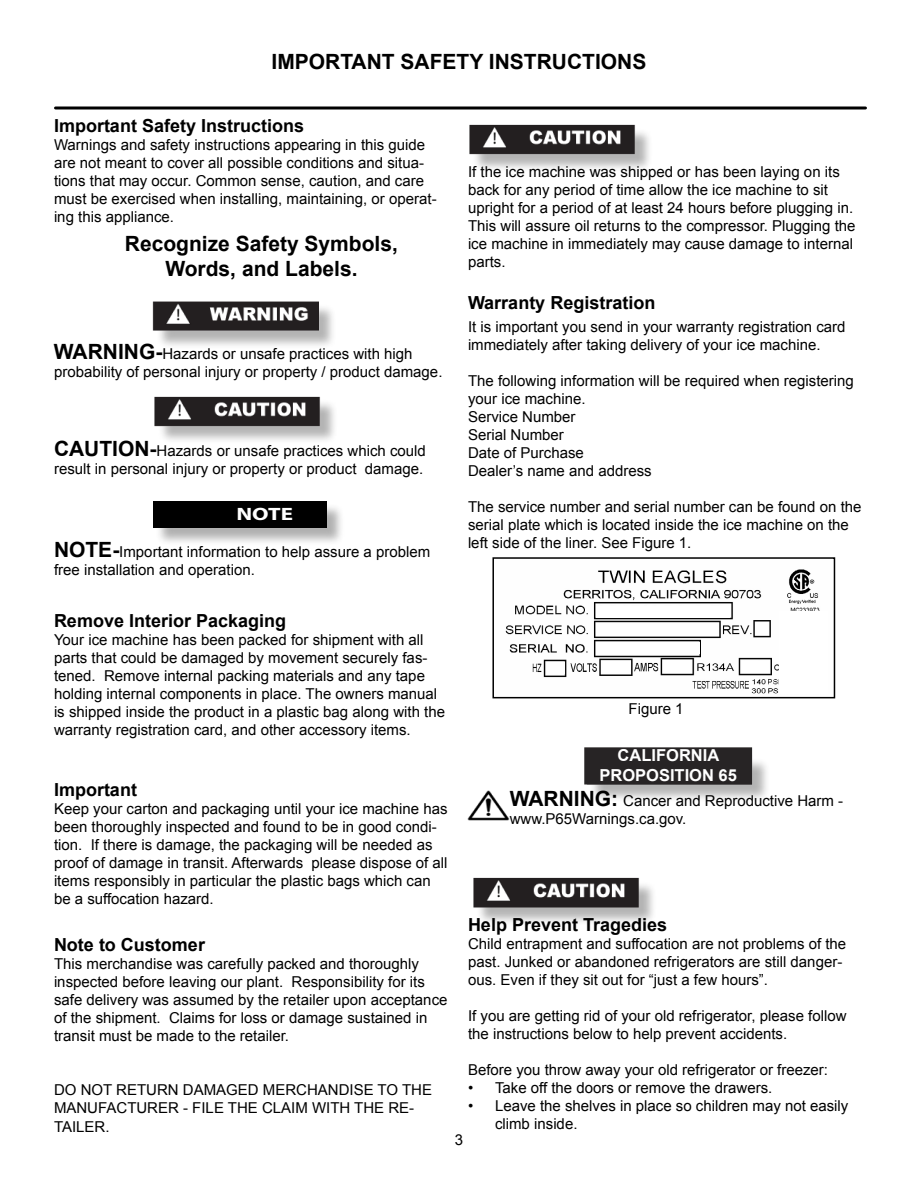
<style>
.page{position:relative;width:918px;height:1188px;background:#fff}
.page>*{position:absolute;margin:0;border:0;box-sizing:border-box;transform-origin:0 0}
.t1{font:700 21px/25.2px "Arial";color:#000;text-align:center}
.t2{font:700 18px "Arial";color:#000}
.t3{font:700 18px "Myriad Pro";color:#fff;scale:1.28 1}
.t4{font:700 16.5px/19.8px "Arial";color:#fff;text-align:center}
.t5{font:15px/18px "Arial";color:#000}
.s1{font-weight:700;font-size:21px}
</style>
<div class="page">
<svg style="left:56px;top:106px;width:810px;height:4px;background:#3f3f3f"></svg>
<div style="left:476px;top:881px;width:181px;height:45px;background:#000;opacity:.3"></div>
<img style="left:473px;top:877px;width:169px;height:35px">
<div style="left:158px;top:399px;width:180px;height:46px;background:#000;opacity:.3"></div>
<img style="left:154px;top:396px;width:170px;height:37px">
<div style="left:473px;top:128px;width:180px;height:45px;background:#000;opacity:.3"></div>
<img style="left:469px;top:124px;width:170px;height:38px">
<div style="left:156px;top:304px;width:181px;height:45px;background:#000;opacity:.3"></div>
<img style="left:152px;top:301px;width:169px;height:35px">
<div style="left:156px;top:503px;width:189px;height:43px;background:#000;opacity:.31"></div>
<div style="left:153px;top:501px;width:173px;height:26px;background:#000"></div>
<div style="left:589px;top:757px;width:181px;height:46px;background:#000;opacity:.3"></div>
<img style="left:584px;top:751px;width:171px;height:38px">
<div style="left:585px;top:748px;width:166px;height:36px;background:#272425"></div>
<div style="left:584px;top:747px;width:168px;height:37px;border:2px solid #272425"></div>
<img style="left:505px;top:569px;width:315px;height:125px">
<div style="left:492px;top:557px;width:343px;height:141px;border:2px solid #000"></div>
<div style="left:596px;top:643px;width:103px;height:11px;background:#fff"></div>
<div style="left:596px;top:624px;width:121px;height:12px;background:#fff"></div>
<div style="left:596px;top:606px;width:134px;height:12px;background:#fff"></div>
<div style="left:548px;top:662px;width:17px;height:11px;background:#fff"></div>
<div style="left:742px;top:662px;width:27px;height:11px;background:#fff"></div>
<div style="left:755px;top:623px;width:13px;height:11px;background:#fff"></div>
<div style="left:603px;top:662px;width:28px;height:11px;background:#fff"></div>
<div style="left:663px;top:660px;width:28px;height:13px;background:#fff"></div>
<div style="left:780px;top:611px;width:48px;height:82px;background:#fff"></div>
<img style="left:468px;top:791px;width:41px;height:30px">
<h1 class="t1" style="left:272px;top:50px;width:376px">IMPORTANT SAFETY INSTRUCTIONS</h1>
<p class="t2" style="left:54px;top:114px;width:252px">Important Safety Instructions</p>
<p class="t5" style="left:54px;top:136px;width:384px">Warnings and safety instructions appearing in this guide are not meant to cover all possible conditions and situa&shy;tions that may occur. Common sense, caution, and care must be exercised when installing, maintaining, or operat&shy;ing this appliance.</p>
<h1 class="t1" style="left:125px;top:231px;width:275px">Recognize Safety Symbols,<br>Words, and Labels.</h1>
<p class="t5" style="left:54px;top:345px;width:390px"><span class="s1">WARNING-</span>Hazards or unsafe practices with high probability of personal injury or property / product damage.</p>
<p class="t5" style="left:54px;top:442px;width:373px"><span class="s1">CAUTION-</span>Hazards or unsafe practices which could result in personal injury or property or product damage.</p>
<p class="t3" style="left:236px;top:502px;width:46px">NOTE</p>
<p class="t5" style="left:54px;top:543px;width:378px"><span class="s1">NOTE-</span>Important information to help assure a problem free installation and operation.</p>
<p class="t5" style="left:468px;top:163px;width:389px">If the ice machine was shipped or has been laying on its back for any period of time allow the ice machine to sit upright for a period of at least 24 hours before plugging in.<br>This will assure oil returns to the compressor. Plugging the ice machine in immediately may cause damage to internal parts.</p>
<p class="t2" style="left:468px;top:291px;width:189px">Warranty Registration</p>
<p class="t5" style="left:468px;top:318px;width:379px">It is important you send in your warranty registration card immediately after taking delivery of your ice machine.</p>
<p class="t5" style="left:468px;top:372px;width:387px">The following information will be required when registering your ice machine.<br>Service Number<br>Serial Number<br>Date of Purchase<br>Dealer’s name and address</p>
<p class="t5" style="left:468px;top:498px;width:395px">The service number and serial number can be found on the serial plate which is located inside the ice machine on the left side of the liner. See Figure 1.</p>
<p class="t2" style="left:54px;top:608px;width:234px">Remove Interior Packaging</p>
<p class="t5" style="left:54px;top:630px;width:393px">Your ice machine has been packed for shipment with all parts that could be damaged by movement securely fas&shy;tened. Remove internal packing materials and any tape holding internal components in place. The owners manual is shipped inside the product in a plastic bag along with the warranty registration card, and other accessory items.</p>
<p class="t2" style="left:54px;top:778px;width:84px">Important</p>
<p class="t5" style="left:54px;top:800px;width:395px">Keep your carton and packaging until your ice machine has been thoroughly inspected and found to be in good condi&shy;tion. If there is damage, the packaging will be needed as proof of damage in transit. Afterwards please dispose of all items responsibly in particular the plastic bags which can be a suffocation hazard.</p>
<p class="t2" style="left:54px;top:932px;width:153px">Note to Customer</p>
<p class="t5" style="left:54px;top:954px;width:395px">This merchandise was carefully packed and thoroughly inspected before leaving our plant. Responsibility for its safe delivery was assumed by the retailer upon acceptance of the shipment. Claims for loss or damage sustained in transit must be made to the retailer.</p>
<p class="t5" style="left:54px;top:1080px;width:380px">DO NOT RETURN DAMAGED MERCHANDISE TO THE<br>MANUFACTURER - FILE THE CLAIM WITH THE RE-</p>
<p class="t5" style="left:54px;top:1118px;width:57px">TAILER.</p>
<p class="t5" style="left:629px;top:700px;width:57px">Figure 1</p>
<p class="t4" style="left:599px;top:746px;width:139px">CALIFORNIA<br>PROPOSITION 65</p>
<p class="t5" style="left:510px;top:792px;width:335px"><span class="s1">WARNING:</span> Cancer and Reproductive Harm - www.P65Warnings.ca.gov.</p>
<p class="t2" style="left:468px;top:912px;width:201px">Help Prevent Tragedies</p>
<p class="t5" style="left:468px;top:935px;width:380px">Child entrapment and suffocation are not problems of the past. Junked or abandoned refrigerators are still danger&shy;ous. Even if they sit out for “just a few hours”.</p>
<p class="t5" style="left:468px;top:1007px;width:380px">If you are getting rid of your old refrigerator, please follow the instructions below to help prevent accidents.</p>
<p class="t5" style="left:468px;top:1061px;width:362px">Before you throw away your old refrigerator or freezer:</p>
<p class="t5" style="left:468px;top:1079px;width:306px">• Take off the doors or remove the drawers.</p>
<p class="t5" style="left:495px;top:1097px;width:355px;text-indent:-27px">• Leave the shelves in place so children may not easily climb inside.</p>
<p class="t5" style="left:455px;top:1131px;width:10px">3</p>
</div>
